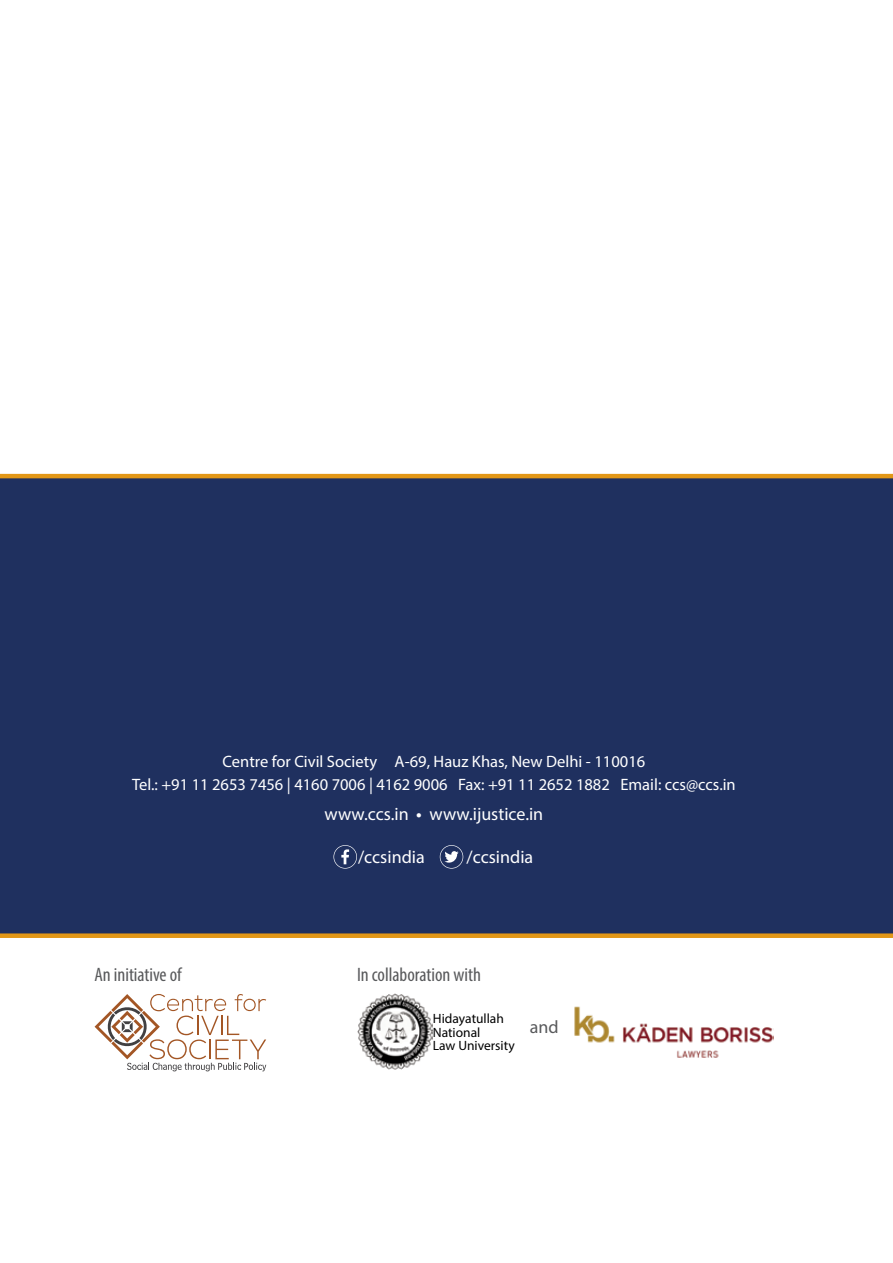
<style>
.page{position:relative;width:893px;height:1263px;background:#fff}
.page>*{position:absolute;margin:0;border:0;box-sizing:border-box;transform-origin:0 0}
.t1{font:condensed 19.5px "Myriad Pro";color:#58595b}
.t2{font:18px "Myriad Pro";color:#fff}
.t3{font:18px "Myriad Pro";color:#58595b}
.t4{font:16.5px/22.5px "Myriad Pro";color:#fff;text-align:center}
.t5{font:13.5px/13.5px "Myriad Pro";color:#000}
.s1{font-weight:600}
</style>
<div class="page">
<div style="left:0;top:474px;width:893px;height:464px;background:#1f305f"></div>
<svg style="left:333px;top:845px;width:24px;height:24px"></svg>
<svg style="left:440px;top:845px;width:23px;height:24px"></svg>
<svg style="left:95px;top:994px;width:171px;height:77px"></svg>
<img style="left:357px;top:993px;width:76px;height:77px">
<img style="left:574px;top:1006px;width:199px;height:52px">
<p class="t4" style="left:132px;top:750px;width:605px">Centre for Civil Society A-69, Hauz Khas, New Delhi - 110016<br>Tel.: +91 11 2653 7456 | 4160 7006 | 4162 9006 Fax: +91 11 2652 1882 Email: ccs@ccs.in</p>
<p class="t2" style="left:325px;top:802px;width:220px">www.ccs.in <span class="s1">•</span> www.ijustice.in</p>
<p class="t2" style="left:358px;top:846px;width:68px">/ccsindia</p>
<p class="t2" style="left:467px;top:846px;width:68px">/ccsindia</p>
<p class="t1" style="left:95px;top:962px;width:89px">An initiative of</p>
<p class="t1" style="left:357px;top:962px;width:126px">In collaboration with</p>
<p class="t5" style="left:433px;top:1012px;width:83px">Hidayatullah<br>National<br>Law University</p>
<p class="t3" style="left:530px;top:1015px;width:30px">and</p>
</div>
